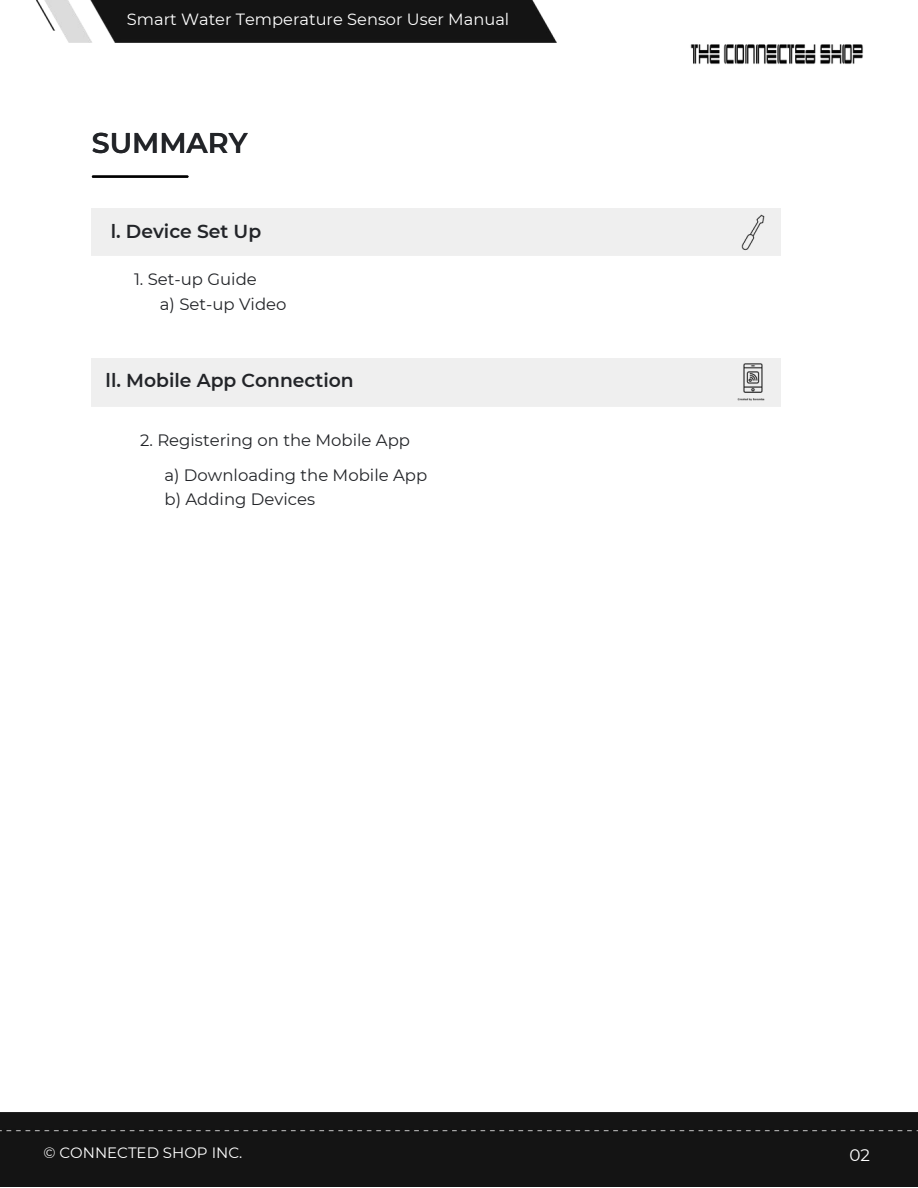
<style>
.page{position:relative;width:918px;height:1188px;background:#fff}
.page>*{position:absolute;margin:0;border:0;box-sizing:border-box;transform-origin:0 0}
.t1{font:600 28.5px "Montserrat";color:#222428}
.t2{font:600 18.75px "Montserrat";color:#222428}
.t3{font:16.8px "Montserrat";color:#fff}
.t4{font:16.5px/24.8px "Montserrat";color:#222428}
.t5{font:16.2px "Montserrat";color:#fff}
.t6{font:15px "Montserrat";color:#fff}
</style>
<div class="page">
<img style="left:690px;top:44px;width:173px;height:20px">
<div style="left:0;top:1113px;width:918px;height:73px;background:#141414"></div>
<hr style="left:93px;top:175px;width:94px;height:3px;background:#000">
<img style="left:729px;top:212px;width:48px;height:39px">
<img style="left:735px;top:364px;width:37px;height:37px">
<img style="left:36px;top:0;width:520px;height:42px">
<p class="t5" style="left:127px;top:10px;width:384px">Smart Water Temperature Sensor User Manual</p>
<h1 class="t1" style="left:92px;top:125px;width:157px">SUMMARY</h1>
<p class="t2" style="left:111px;top:220px;width:152px">l. Device Set Up</p>
<p class="t4" style="left:160px;top:267px;width:128px;text-indent:-26px">1. Set-up Guide<br>a) Set-up Video</p>
<p class="t2" style="left:106px;top:369px;width:250px">ll. Mobile App Connection</p>
<p class="t4" style="left:140px;top:427px;width:271px">2. Registering on the Mobile App</p>
<p class="t4" style="left:165px;top:463px;width:264px;line-height:23.7px">a) Downloading the Mobile App b) Adding Devices</p>
<p class="t6" style="left:43px;top:1144px;width:200px">© CONNECTED SHOP INC.</p>
<p class="t3" style="left:849px;top:1145px;width:22px">02</p>
</div>
